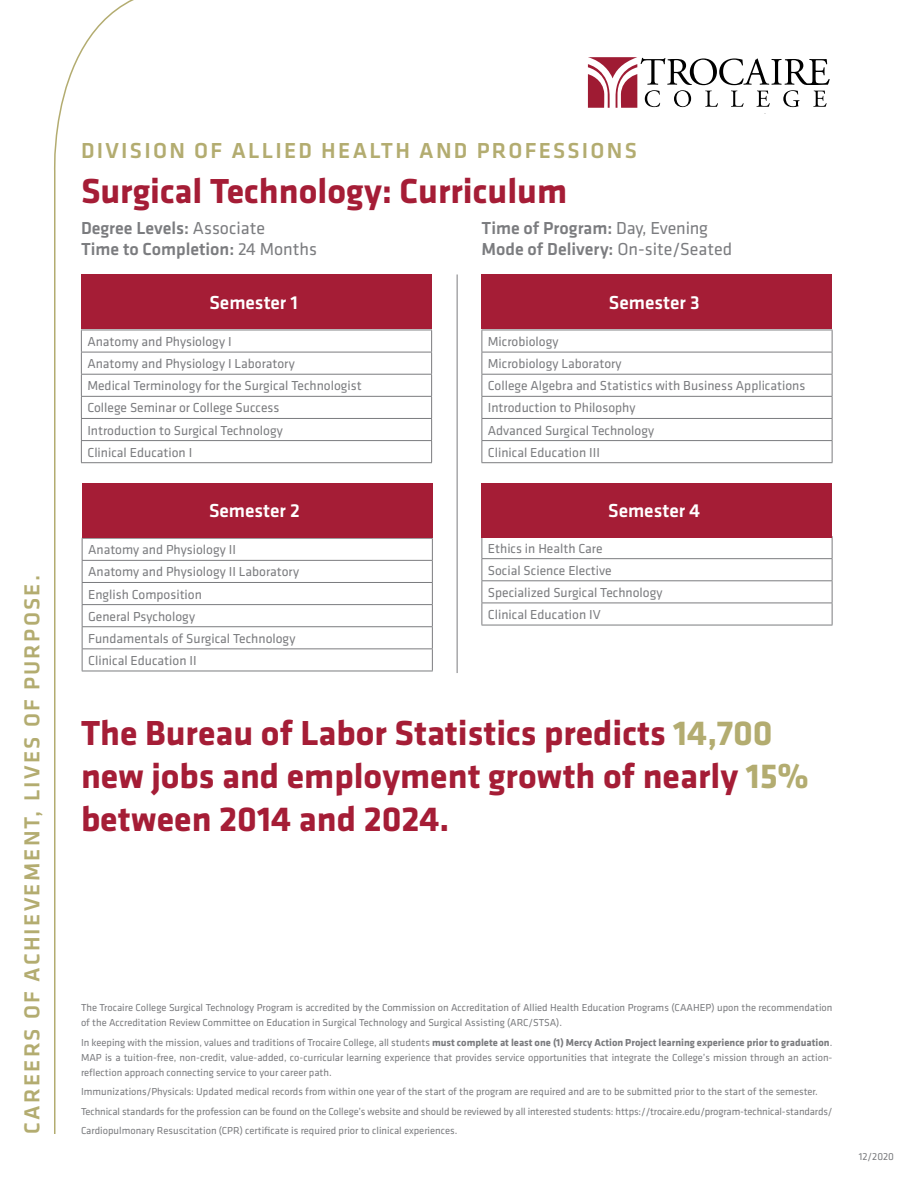
<style>
.page{position:relative;width:918px;height:1188px;background:#fff}
.page>*{position:absolute;margin:0;border:0;box-sizing:border-box;transform-origin:0 0}
.t1{font:700 36px/43.2px "Klavika";color:#a51d36}
.t2{font:500 22.5px "Klavika";letter-spacing:.1em;color:#b3ac70}
.t3{font:500 19.5px "Klavika";color:#fff}
.t4{font:500 18px/21px "Klavika";color:#7b7c7f}
.t5{font:13.5px "Klavika";color:#7b7c7f}
.Disclaimer_Text{font:10.5px/15px "Klavika";color:#7b7c7f}
.s1{font-weight:400}
.s2{color:#b3ac70}
.s3{font-weight:700}
</style>
<div class="page">
<svg style="left:588px;top:57px;width:242px;height:51px"></svg>
<svg style="left:54px;top:0;width:137px;height:1134px"></svg>
<svg style="left:82px;top:539px;width:1px;height:132px"></svg>
<hr style="left:82px;top:538px;width:351px;height:1px;background:#7b7c7f">
<svg style="left:432px;top:539px;width:1px;height:132px"></svg>
<hr style="left:82px;top:560px;width:351px;height:1px;background:#7b7c7f">
<hr style="left:82px;top:582px;width:351px;height:1px;background:#7b7c7f">
<hr style="left:82px;top:604px;width:351px;height:1px;background:#7b7c7f">
<hr style="left:82px;top:626px;width:351px;height:1px;background:#7b7c7f">
<hr style="left:82px;top:648px;width:351px;height:1px;background:#7b7c7f">
<hr style="left:82px;top:671px;width:351px;height:1px;background:#7b7c7f">
<div style="left:82px;top:483px;width:351px;height:55px;background:#a51d36"></div>
<svg style="left:81px;top:331px;width:1px;height:131px"></svg>
<hr style="left:81px;top:330px;width:351px;height:1px;background:#7b7c7f">
<svg style="left:431px;top:330px;width:1px;height:132px"></svg>
<hr style="left:81px;top:352px;width:351px;height:1px;background:#7b7c7f">
<hr style="left:81px;top:374px;width:351px;height:1px;background:#7b7c7f">
<hr style="left:81px;top:396px;width:351px;height:1px;background:#7b7c7f">
<hr style="left:81px;top:418px;width:351px;height:1px;background:#7b7c7f">
<hr style="left:81px;top:440px;width:351px;height:1px;background:#7b7c7f">
<hr style="left:81px;top:462px;width:351px;height:1px;background:#7b7c7f">
<div style="left:81px;top:274px;width:351px;height:55px;background:#a51d36"></div>
<svg style="left:482px;top:331px;width:1px;height:131px"></svg>
<hr style="left:482px;top:330px;width:350px;height:1px;background:#7b7c7f">
<svg style="left:832px;top:330px;width:1px;height:132px"></svg>
<hr style="left:482px;top:352px;width:350px;height:1px;background:#7b7c7f">
<hr style="left:482px;top:374px;width:350px;height:1px;background:#7b7c7f">
<hr style="left:482px;top:396px;width:350px;height:1px;background:#7b7c7f">
<hr style="left:482px;top:418px;width:350px;height:1px;background:#7b7c7f">
<hr style="left:482px;top:440px;width:350px;height:1px;background:#7b7c7f">
<hr style="left:482px;top:462px;width:350px;height:1px;background:#7b7c7f">
<div style="left:482px;top:274px;width:350px;height:55px;background:#a51d36"></div>
<svg style="left:482px;top:538px;width:1px;height:87px"></svg>
<svg style="left:832px;top:537px;width:1px;height:88px"></svg>
<hr style="left:482px;top:558px;width:350px;height:1px;background:#7b7c7f">
<hr style="left:482px;top:580px;width:350px;height:1px;background:#7b7c7f">
<hr style="left:482px;top:603px;width:350px;height:1px;background:#7b7c7f">
<hr style="left:482px;top:625px;width:350px;height:1px;background:#7b7c7f">
<div style="left:482px;top:483px;width:350px;height:55px;background:#a51d36"></div>
<hr style="left:457px;top:274px;width:1px;height:399px;background:#7b7c7f">
<h2 class="t2" style="left:17px;top:1134px;width:560px;rotate:-90deg">CAREERS OF ACHIEVEMENT, LIVES OF PURPOSE.</h2>
<h2 class="t2" style="left:81px;top:135px;width:557px">DIVISION OF ALLIED HEALTH AND PROFESSIONS</h2>
<h1 class="t1" style="left:81px;top:167px;width:488px">Surgical Technology: Curriculum</h1>
<p class="t4" style="left:81px;top:217px;width:238px">Degree Levels: <span class="s1">Associate<br></span>Time to Completion: <span class="s1">24 Months</span></p>
<p class="t4" style="left:482px;top:217px;width:252px">Time of Program: <span class="s1">Day, Evening<br></span>Mode of Delivery: <span class="s1">On-site/Seated</span></p>
<p class="t3" style="left:210px;top:289px;width:90px">Semester 1</p>
<p class="t3" style="left:609px;top:289px;width:92px">Semester 3</p>
<p class="t5" style="left:87px;top:333px;width:146px">Anatomy and Physiology I</p>
<p class="t5" style="left:87px;top:355px;width:209px">Anatomy and Physiology I Laboratory</p>
<p class="t5" style="left:87px;top:377px;width:276px">Medical Terminology for the Surgical Technologist</p>
<p class="t5" style="left:87px;top:399px;width:194px">College Seminar or College Success</p>
<p class="t5" style="left:87px;top:421px;width:197px">Introduction to Surgical Technology</p>
<p class="t5" style="left:87px;top:443px;width:106px">Clinical Education I</p>
<p class="t5" style="left:488px;top:333px;width:72px">Microbiology</p>
<p class="t5" style="left:488px;top:355px;width:135px">Microbiology Laboratory</p>
<p class="t5" style="left:488px;top:377px;width:319px">College Algebra and Statistics with Business Applications</p>
<p class="t5" style="left:488px;top:399px;width:149px">Introduction to Philosophy</p>
<p class="t5" style="left:488px;top:421px;width:168px">Advanced Surgical Technology</p>
<p class="t5" style="left:488px;top:443px;width:114px">Clinical Education III</p>
<p class="t3" style="left:209px;top:497px;width:92px">Semester 2</p>
<p class="t3" style="left:608px;top:497px;width:94px">Semester 4</p>
<p class="t5" style="left:88px;top:541px;width:149px">Anatomy and Physiology II</p>
<p class="t5" style="left:88px;top:563px;width:212px">Anatomy and Physiology II Laboratory</p>
<p class="t5" style="left:88px;top:585px;width:115px">English Composition</p>
<p class="t5" style="left:88px;top:607px;width:108px">General Psychology</p>
<p class="t5" style="left:88px;top:630px;width:209px">Fundamentals of Surgical Technology</p>
<p class="t5" style="left:88px;top:652px;width:110px">Clinical Education II</p>
<p class="t5" style="left:488px;top:539px;width:116px">Ethics in Health Care</p>
<p class="t5" style="left:488px;top:562px;width:125px">Social Science Elective</p>
<p class="t5" style="left:488px;top:584px;width:176px">Specialized Surgical Technology</p>
<p class="t5" style="left:488px;top:606px;width:114px">Clinical Education IV</p>
<p class="t1" style="left:81px;top:710px;width:730px">The Bureau of Labor Statistics predicts <span class="s2">14,700 </span>new jobs and employment growth of nearly <span class="s2">15% </span>between 2014 and 2024.</p>
<p class="Disclaimer_Text" style="left:81px;top:1000px;width:753px">The Trocaire College Surgical Technology Program is accredited by the Commission on Accreditation of Allied Health Education Programs (CAAHEP) upon the recommendation of the Accreditation Review Committee on Education in Surgical Technology and Surgical Assisting (ARC/STSA).</p>
<p class="Disclaimer_Text" style="left:81px;top:1034px;width:753px;text-align:justify">In keeping with the mission, values and traditions of Trocaire College, all students <span class="s3">must complete at least one (1) Mercy Action Project learning experience prior to graduation</span>.<br>MAP is a tuition-free, non-credit, value-added, co-curricular learning experience that provides service opportunities that integrate the College’s mission through an action&shy;reflection approach connecting service to your career path.</p>
<p class="Disclaimer_Text" style="left:81px;top:1084px;width:738px">Immunizations/Physicals: Updated medical records from within one year of the start of the program are required and are to be submitted prior to the start of the semester.</p>
<p class="Disclaimer_Text" style="left:81px;top:1103px;width:753px">Technical standards for the profession can be found on the College’s website and should be reviewed by all interested students: https://trocaire.edu/program-technical-standards/</p>
<p class="Disclaimer_Text" style="left:81px;top:1123px;width:378px">Cardiopulmonary Resuscitation (CPR) certificate is required prior to clinical experiences.</p>
<p class="Disclaimer_Text" style="left:859px;top:1149px;width:37px">12/2020</p>
</div>
